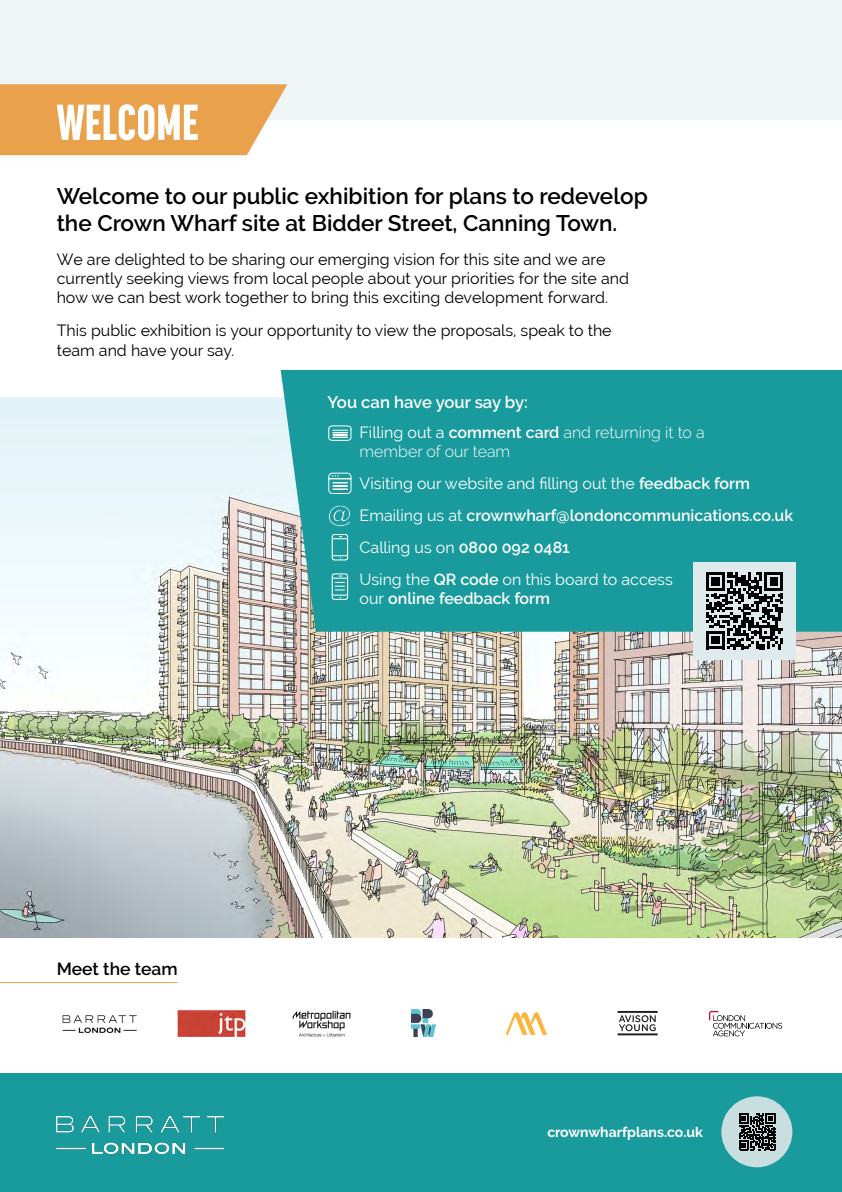
<style>
.page{position:relative;width:842px;height:1192px;background:#fff}
.page>*{position:absolute;margin:0;border:0;box-sizing:border-box;transform-origin:0 0}
.t1{font:800 50px "Korolev Compressed";color:#fff}
.t2{font:600 22.5px/27px "Raleway";color:#000}
.t3{font:600 17.5px "Raleway";color:#000}
.t4{font:600 16.7px "Raleway";color:#fff}
.t5{font:16px/19.2px "Raleway";color:#000}
.t6{font:16px/32px "Raleway";color:#fff}
.t7{font:300 16px/19.2px "Raleway";color:#fff}
.t8{font:600 16px "Raleway";color:#fff}
.t9{font:700 14px "Raleway";color:#fff}
.s1{font-weight:400}
.s2{font-weight:600}
</style>
<div class="page">
<div style="left:0;top:0;width:842px;height:120px;background:#eff5f6"></div>
<div style="left:0;top:1074px;width:842px;height:118px;background:#199a9c"></div>
<div style="left:721px;top:1096px;width:71px;height:71px;background:#c9dedf;border-radius:50%"></div>
<img style="left:57px;top:1116px;width:166px;height:37px">
<svg style="left:739px;top:1113px;width:37px;height:37px"></svg>
<img style="left:0;top:398px;width:842px;height:540px">
<img style="left:62px;top:1015px;width:75px;height:19px">
<img style="left:411px;top:1010px;width:25px;height:27px">
<img style="left:177px;top:1010px;width:69px;height:27px">
<img style="left:292px;top:1010px;width:59px;height:27px">
<svg style="left:617px;top:1011px;width:41px;height:24px"></svg>
<svg style="left:0;top:84px;width:287px;height:71px;background:#eaa758"></svg>
<hr style="left:0;top:982px;width:178px;height:1px;background:#e9a14b">
<svg style="left:709px;top:1011px;width:73px;height:25px"></svg>
<div style="left:281px;top:370px;width:561px;height:262px;background:#199a9c"></div>
<svg style="left:328px;top:472px;width:24px;height:22px"></svg>
<svg style="left:332px;top:534px;width:16px;height:26px"></svg>
<svg style="left:328px;top:505px;width:24px;height:22px"></svg>
<svg style="left:328px;top:425px;width:24px;height:16px"></svg>
<svg style="left:332px;top:573px;width:16px;height:27px"></svg>
<div style="left:694px;top:562px;width:102px;height:98px;background:#deeaeb"></div>
<svg style="left:706px;top:573px;width:77px;height:76px"></svg>
<svg style="left:505px;top:1012px;width:42px;height:23px"></svg>
<h1 class="t1" style="left:57px;top:93px;width:144px">WELCOME</h1>
<h2 class="t2" style="left:57px;top:183px;width:593px">Welcome to our public exhibition for plans to redevelop the Crown Wharf site at Bidder Street, Canning Town.</h2>
<p class="t5" style="left:57px;top:249px;width:574px">We are delighted to be sharing our emerging vision for this site and we are currently seeking views from local people about your priorities for the site and how we can best work together to bring this exciting development forward.</p>
<p class="t5" style="left:57px;top:321px;width:556px">This public exhibition is your opportunity to view the proposals, speak to the team and have your say.</p>
<p class="t3" style="left:57px;top:959px;width:122px">Meet the team</p>
<p class="t4" style="left:328px;top:392px;width:202px">You can have your say by:</p>
<p class="t7" style="left:360px;top:422px;width:347px"><span class="s1">Filling out a</span> <span class="s2">comment card</span> and returning it to a member of our team</p>
<p class="t6" style="left:360px;top:467px;width:435px">Visiting our website and filling out the <span class="s2">feedback form </span>Emailing us at <span class="s2">crownwharf@londoncommunications.co.uk </span>Calling us on <span class="s2">0800 092 0481<br></span>Using the <span class="s2">QR code</span> on this board to access</p>
<p class="t8" style="left:360px;top:589px;width:192px"><span class="s1">our</span> online feedback form</p>
<p class="t9" style="left:547px;top:1125px;width:157px">crownwharfplans.co.uk</p>
</div>
